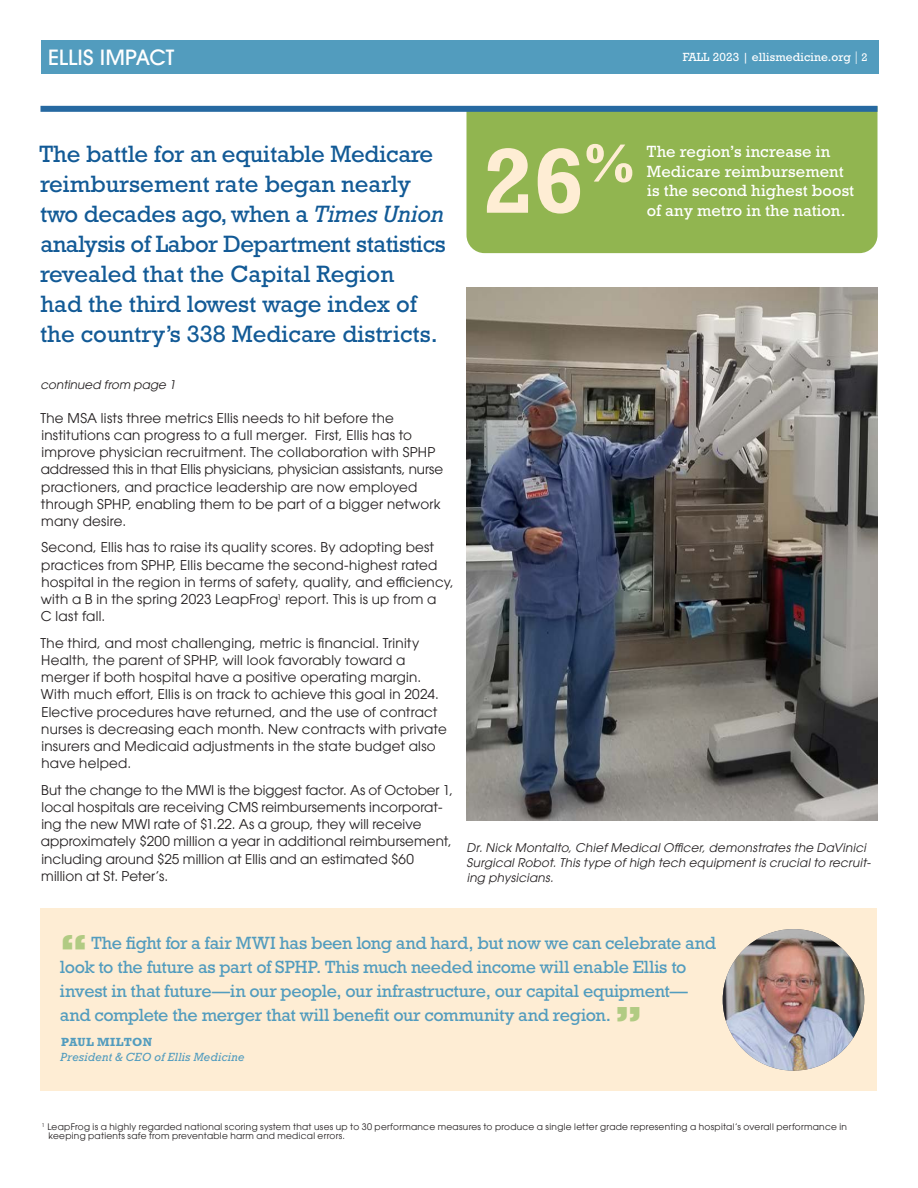
<style>
.page{position:relative;width:918px;height:1188px;background:#fff}
.page>*{position:absolute;margin:0;border:0;box-sizing:border-box;transform-origin:0 0}
._1_Article_Headline{font:700 93.6px "Rockwell Std";color:#feedd4}
._1_bluequote{font:800 38.25px "Rockwell Std";color:#b1cb83}
._1_Article_Headline-2{font:24px/30px "Rockwell Std";letter-spacing:-.01em;color:#125a96}
._1_Body{font:500 21px "ITC Avant Garde Pro";color:#fff}
._1_bluequote-2{font:18px/24px "Rockwell Std";letter-spacing:-.02em;color:#529cbe}
._1_Photo_Captions{font:16.5px/19.5px "Rockwell Std";letter-spacing:.005em;color:#fff}
._1_Body-2{font:13.5px/17.2px "ITC Avant Garde Pro";letter-spacing:.015em;color:#231f20}
._1_quote_title{font:italic 12px/15px "ITC Avant Garde Pro";letter-spacing:.02em;color:#231f20}
.t1{font:12px "Rockwell Std";letter-spacing:.01em;color:#fff}
._1_quote_title-2{font:italic 12px "Rockwell Std";letter-spacing:.015em;color:#529cbe}
._1_Article_Head_CAPS{font:italic 12px "ITC Avant Garde Pro";color:#231f20}
._1_quote_name{font:700 12px "Rockwell Std";letter-spacing:.025em;color:#529cbe}
._1_Body-3{font:9px/9px "ITC Avant Garde Pro";letter-spacing:.03em;color:#231f20}
.s1{font-size:14.1px}
.s2{font-size:11.25px}
.s3{font-style:italic}
.s4{font-weight:800;font-size:38.25px;color:#b1cb83}
</style>
<div class="page">
<img style="left:466px;top:288px;width:412px;height:533px">
<div style="left:466px;top:112px;width:412px;height:141px;background:#91b550"></div>
<div style="left:41px;top:40px;width:837px;height:34px;background:#529cbe"></div>
<div style="left:40px;top:106px;width:838px;height:6px;background:#2669a1"></div>
<div style="left:40px;top:908px;width:838px;height:182px;background:#feedd4"></div>
<img style="left:723px;top:929px;width:141px;height:142px;border-radius:71px">
<p class="_1_Body" style="left:48px;top:44px;width:128px">ELLIS IMPACT</p>
<p class="t1" style="left:683px;top:50px;width:186px">FALL 2023 | ellismedicine.org <span class="s1">|</span> <span class="s2">2</span></p>
<p class="_1_Article_Headline-2" style="left:39px;top:139px;width:408px">The battle for an equitable Medicare reimbursement rate began nearly two decades ago, when a <span class="s3">Times Union </span>analysis of Labor Department statistics revealed that the Capital Region<br>had the third lowest wage index of the country’s 338 Medicare districts.</p>
<p class="_1_Article_Head_CAPS" style="left:41px;top:377px;width:139px">continued from page 1</p>
<p class="_1_Body-2" style="left:41px;top:409px;width:404px">The MSA lists three metrics Ellis needs to hit before the institutions can progress to a full merger. First, Ellis has to improve physician recruitment. The collaboration with SPHP addressed this in that Ellis physicians, physician assistants, nurse practioners, and practice leadership are now employed through SPHP, enabling them to be part of a bigger network many desire.</p>
<p class="_1_Body-2" style="left:41px;top:539px;width:415px">Second, Ellis has to raise its quality scores. By adopting best practices from SPHP, Ellis became the second-highest rated hospital in the region in terms of safety, quality, and efficiency, with a B in the spring 2023 LeapFrog<sup>1</sup> report. This is up from a<br>C last fall.</p>
<p class="_1_Body-2" style="left:41px;top:634px;width:408px">The third, and most challenging, metric is financial. Trinity Health, the parent of SPHP, will look favorably toward a merger if both hospital have a positive operating margin.<br>With much effort, Ellis is on track to achieve this goal in 2024.<br>Elective procedures have returned, and the use of contract nurses is decreasing each month. New contracts with private insurers and Medicaid adjustments in the state budget also have helped.</p>
<p class="_1_Body-2" style="left:41px;top:781px;width:414px">But the change to the MWI is the biggest factor. As of October 1, local hospitals are receiving CMS reimbursements incorporat&shy;ing the new MWI rate of $1.22. As a group, they will receive approximately $200 million a year in additional reimbursement, including around $25 million at Ellis and an estimated $60 million at St. Peter’s.</p>
<p class="_1_Article_Headline" style="left:483px;top:126px;width:153px">26<sup>%</sup></p>
<p class="_1_Photo_Captions" style="left:647px;top:142px;width:209px">The region’s increase in<br>Medicare reimbursement is the second highest boost of any metro in the nation.</p>
<p class="_1_quote_title" style="left:467px;top:840px;width:406px">Dr. Nick Montalto, Chief Medical Officer, demonstrates the DaVinici<br>Surgical Robot. This type of high tech equipment is crucial to recruit&shy;ing physicians.</p>
<p class="_1_bluequote-2" style="left:60px;top:931px;width:657px"><span class="s4">“</span> The fight for a fair MWI has been long and hard, but now we can celebrate and look to the future as part of SPHP. This much needed income will enable Ellis to invest in that future—in our people, our infrastructure, our capital equipment— and complete the merger that will benefit our community and region.</p>
<p class="_1_quote_name" style="left:61px;top:1035px;width:93px">PAUL MILTON</p>
<p class="_1_bluequote" style="left:615px;top:996px;width:29px">”</p>
<p class="_1_quote_title-2" style="left:60px;top:1050px;width:186px">President &amp; CEO of Ellis Medicine</p>
<p class="_1_Body-3" style="left:49px;top:1122px;width:800px;text-indent:-7px"><sup>1</sup> LeapFrog is a highly regarded national scoring system that uses up to 30 performance measures to produce a single letter grade representing a hospital’s overall performance in keeping patients safe from preventable harm and medical errors.</p>
</div>
